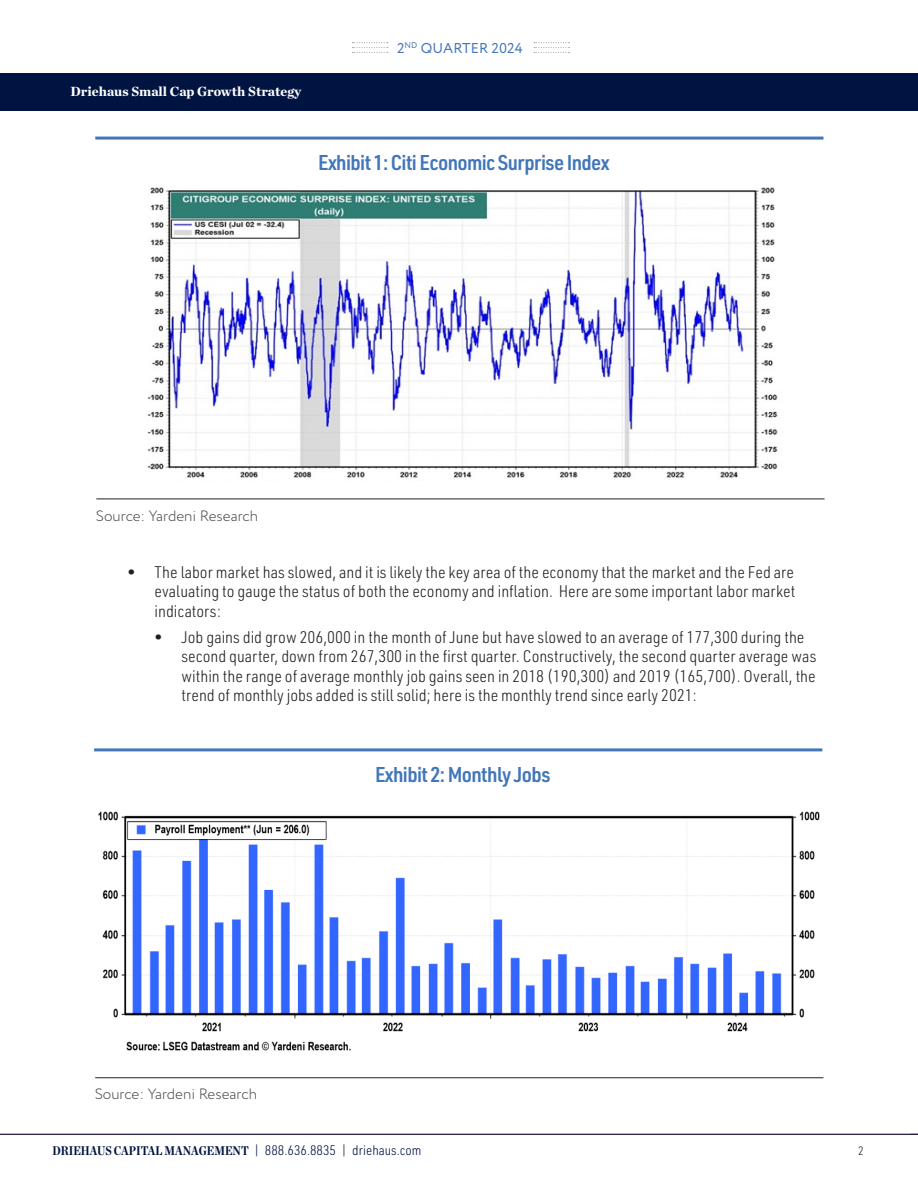
<style>
.page{position:relative;width:918px;height:1188px;background:#fff}
.page>*{position:absolute;margin:0;border:0;box-sizing:border-box;transform-origin:0 0}
.t1{font:600 21px "URWDIN Semi Cond";letter-spacing:-.03em;color:#4176b9}
.t2{font:300 16.5px/19.5px "URWDIN Semi Cond";color:#231f20;text-align:justify}
.t3{font:300 15px "Circe";color:#4b4c4d}
.t4{font:14.25px "Circe";letter-spacing:.01em;color:#4176b9}
.t5{font:300 13.5px "URWDIN Semi Cond";color:#001340}
.t6{font:900 13.5px "Chronicle Deck";color:#fff}
.t7{font:300 12px "URWDIN Semi Cond";color:#231f20}
.s1{font-family:"Chronicle Deck Cond";font-weight:700;font-size:12.75px}
</style>
<div class="page">
<svg style="left:352px;top:42px;width:36px;height:11px"></svg>
<svg style="left:534px;top:42px;width:36px;height:11px"></svg>
<hr style="left:0;top:1134px;width:918px;height:1px;background:#1f2043">
<div style="left:0;top:73px;width:918px;height:38px;background:#001441"></div>
<hr style="left:95px;top:137px;width:729px;height:3px;background:#4176b9">
<hr style="left:94px;top:748px;width:728px;height:3px;background:#4176b9">
<hr style="left:96px;top:499px;width:729px;height:1px;background:#231f20">
<hr style="left:95px;top:1078px;width:728px;height:1px;background:#231f20">
<img style="left:148px;top:187px;width:630px;height:291px">
<img style="left:98px;top:811px;width:722px;height:245px">
<p class="t6" style="left:71px;top:80px;width:232px">Driehaus Small Cap Growth Strategy</p>
<p class="t4" style="left:397px;top:39px;width:127px">2<sup>ND</sup> QUARTER 2024</p>
<p class="t1" style="left:318px;top:148px;width:293px">Exhibit 1: Citi Economic Surprise Index</p>
<p class="t3" style="left:96px;top:506px;width:164px">Source: Yardeni Research</p>
<p class="t2" style="left:155px;top:561px;width:642px;text-indent:-27px">• The labor market has slowed, and it is likely the key area of the economy that the market and the Fed are evaluating to gauge the status of both the economy and inflation. Here are some important labor market indicators:</p>
<p class="t2" style="left:182px;top:627px;width:636px;text-align:left;text-indent:-27px">• Job gains did grow 206,000 in the month of June but have slowed to an average of 177,300 during the second quarter, down from 267,300 in the first quarter. Constructively, the second quarter average was within the range of average monthly job gains seen in 2018 (190,300) and 2019 (165,700). Overall, the trend of monthly jobs added is still solid; here is the monthly trend since early 2021:</p>
<p class="t1" style="left:375px;top:760px;width:177px">Exhibit 2: Monthly Jobs</p>
<p class="t3" style="left:95px;top:1084px;width:164px">Source: Yardeni Research</p>
<p class="t5" style="left:52px;top:1142px;width:371px"><span class="s1">DRIEHAUS CAPITAL MANAGEMENT</span> | 888.636.8835 | driehaus.com</p>
<p class="t7" style="left:858px;top:1143px;width:7px">2</p>
</div>
